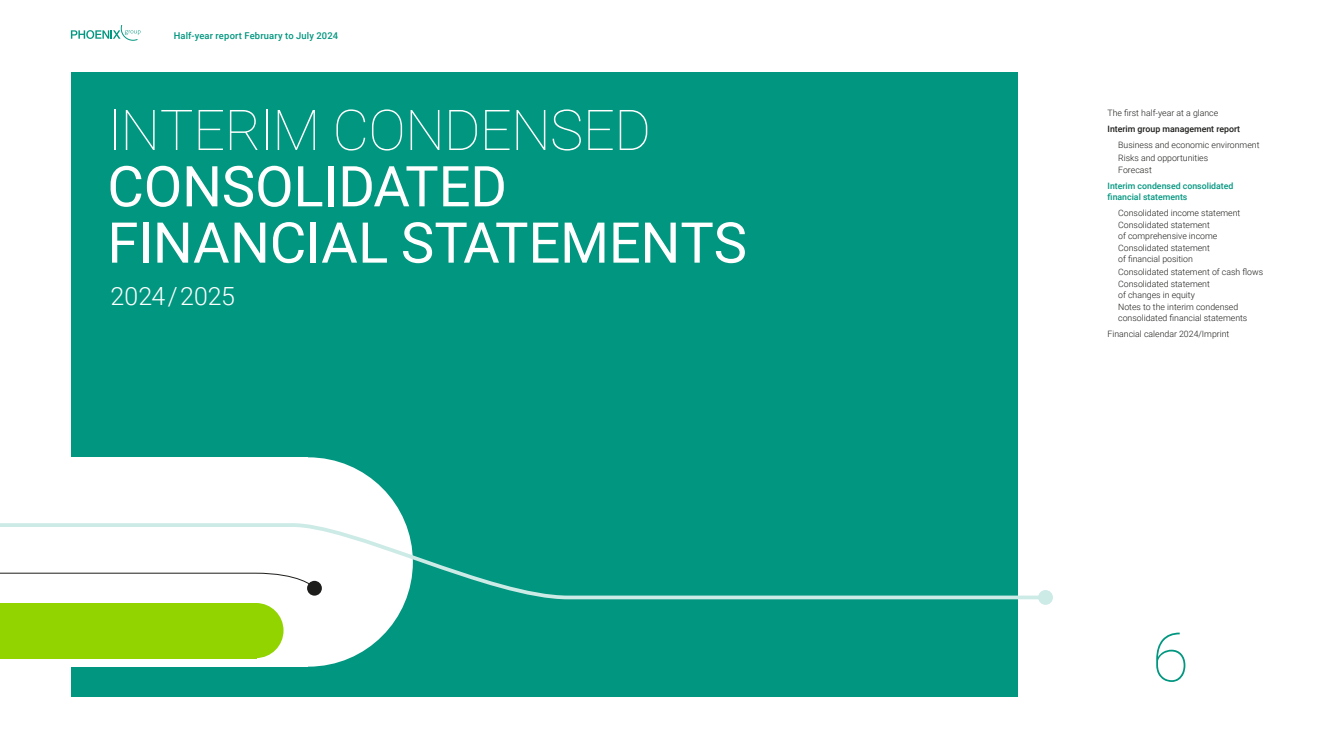
<style>
.page{position:relative;width:1322px;height:745px;background:#fff}
.page>*{position:absolute;margin:0;border:0;box-sizing:border-box;transform-origin:0 0}
.t1{font:100 67.5px "Roboto";color:#00967f}
.t2{font:56.25px/56.2px "Roboto";letter-spacing:-.005em;color:#fff}
.t3{font:100 56.25px "Roboto";letter-spacing:-.01em;color:#fff}
.t4{font:300 25px "Roboto";letter-spacing:-.025em;color:#fff}
.t5{font:500 9.38px "Roboto";letter-spacing:.02em;color:#00967f}
.t6{font:300 8.75px/12.5px "Roboto";color:#1d1d1b}
.t7{font:500 8.75px/10.6px "Roboto";color:#00967f}
.t8{font:500 8.75px "Roboto";color:#1d1d1b}
</style>
<div class="page">
<div style="left:71px;top:73px;width:946px;height:623px;background:#00967f"></div>
<div style="left:36px;top:457px;width:272px;height:209px;background:#fff"></div>
<div style="left:204px;top:457px;width:209px;height:209px;background:#fff;border-radius:50%"></div>
<div style="left:0;top:602px;width:256px;height:55px;background:#91d400"></div>
<div style="left:229px;top:602px;width:54px;height:55px;background:#91d400;border-radius:50%"></div>
<svg style="left:0;top:519px;width:1039px;height:81px"></svg>
<div style="left:1038px;top:589px;width:15px;height:15px;background:#cceae6;border-radius:50%"></div>
<svg style="left:0;top:572px;width:314px;height:14px"></svg>
<div style="left:307px;top:580px;width:15px;height:15px;background:#1d1d1b;border-radius:50%"></div>
<svg style="left:71px;top:25px;width:69px;height:16px"></svg>
<p class="t5" style="left:174px;top:29px;width:166px">Half-year report February to July 2024</p>
<h2 class="t3" style="left:107px;top:90px;width:545px">INTERIM CONDENSED</h2>
<h2 class="t2" style="left:107px;top:156px;width:641px">CONSOLIDATED<br>FINANCIAL STATEMENTS</h2>
<h3 class="t4" style="left:111px;top:279px;width:126px">2024 / 2025</h3>
<p class="t6" style="left:1107px;top:106px;width:112px">The first half-year at a glance</p>
<p class="t8" style="left:1107px;top:123px;width:134px">Interim group management report</p>
<p class="t6" style="left:1118px;top:138px;width:143px">Business and economic environment<br>Risks and opportunities<br>Forecast</p>
<p class="t7" style="left:1107px;top:180px;width:127px">Interim condensed consolidated financial statements</p>
<p class="t6" style="left:1118px;top:206px;width:124px">Consolidated income statement<br>Consolidated statement</p>
<p class="t6" style="left:1118px;top:229px;width:101px">of comprehensive income<br>Consolidated statement</p>
<p class="t6" style="left:1118px;top:252px;width:146px">of financial position<br>Consolidated statement of cash flows<br>Consolidated statement</p>
<p class="t6" style="left:1118px;top:288px;width:122px">of changes in equity<br>Notes to the interim condensed</p>
<p class="t6" style="left:1107px;top:309px;width:141px;line-height:16px;text-indent:11px">consolidated financial statements<br>Financial calendar 2024/Imprint</p>
<h1 class="t1" style="left:1152px;top:609px;width:38px">6</h1>
</div>
